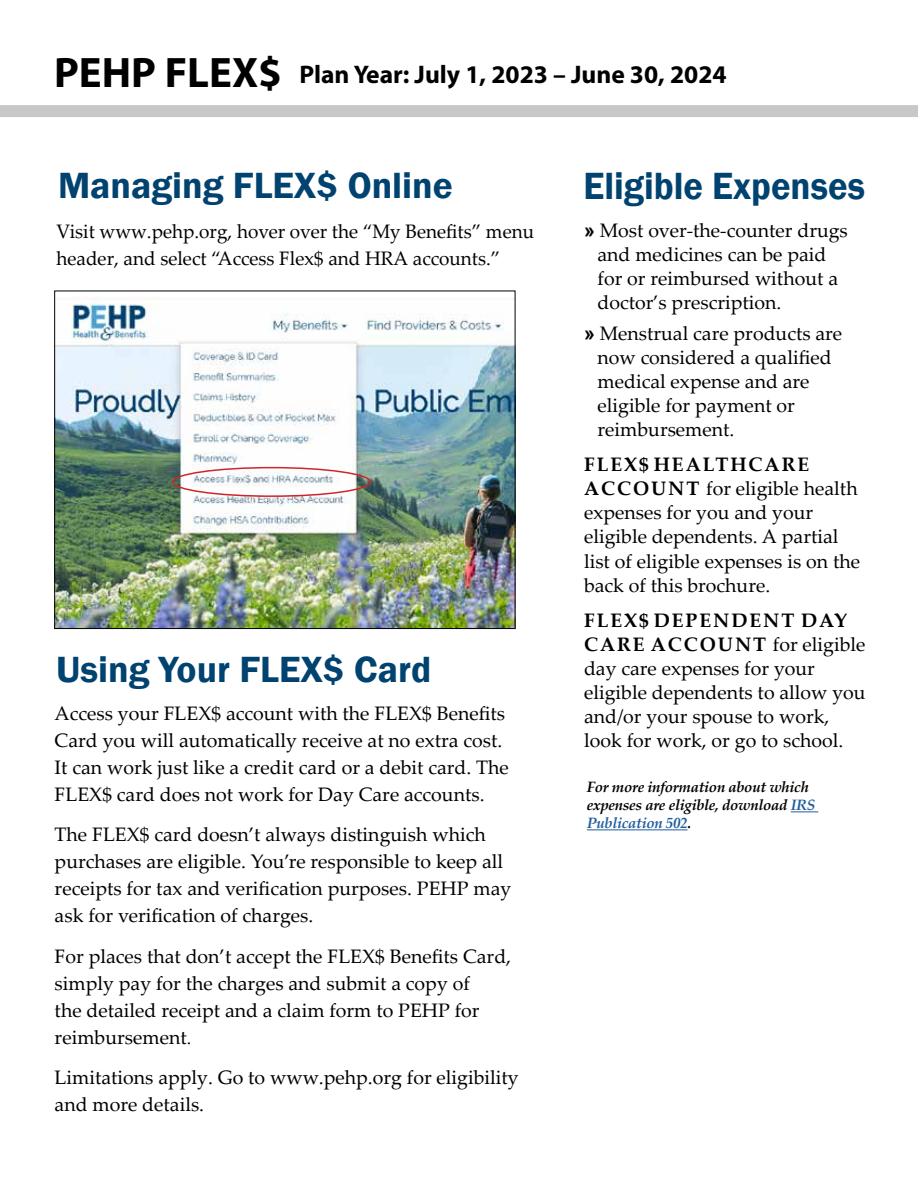
<style>
.page{position:relative;width:918px;height:1188px;background:#fff}
.page>*{position:absolute;margin:0;border:0;box-sizing:border-box;transform-origin:0 0}
.t1{font:600 39px "Franklin Gothic";color:#004270;scale:.94 1}
.t2{font:600 37.5px "Franklin Gothic";color:#004270}
.t3{font:700 25.5px "Myriad Pro";color:#000}
.t4{font:19.5px/24px "Palatino Linotype";color:#000}
.t5{font:italic 700 15px/18px "Palatino Linotype";letter-spacing:-.02em;color:#000}
.s1{font-size:42.75px}
.s2{font-size:18px}
.s3{font-family:"Arial";font-weight:700}
.s4{font-weight:700}
.s5{color:#215e9e}
</style>
<div class="page">
<img style="left:56px;top:296px;width:457px;height:331px">
<div style="left:54px;top:291px;width:461px;height:338px;border:1px solid #000"></div>
<div style="left:0;top:105px;width:918px;height:12px;background:#c7c8ca"></div>
<div style="left:172px;top:467px;width:199px;height:30px;border:2px solid #d2232a;border-radius:50%"></div>
<svg style="left:791px;top:811px;width:27px;height:1px"></svg>
<hr style="left:587px;top:829px;width:101px;height:1px;background:#215e9e">
<h3 class="t3" style="left:54px;top:58px;width:674px"><span class="s1">PEHP FLEX$</span> Plan Year: July 1, 2023 – June 30, 2024</h3>
<h2 class="t2" style="left:58px;top:163px;width:396px">Managing FLEX$ Online</h2>
<p class="t4" style="left:57px;top:217px;width:479px;line-height:27px">Visit www.pehp.org, hover over the “My Benefits” menu header, and select “Access Flex$ and HRA accounts.”</p>
<h2 class="t2" style="left:56px;top:647px;width:377px">Using Your FLEX$ Card</h2>
<p class="t4" style="left:55px;top:699px;width:456px;line-height:27px">Access your FLEX$ account with the FLEX$ Benefits Card you will automatically receive at no extra cost.<br>It can work just like a credit card or a debit card. The FLEX$ card does not work for Day Care accounts.</p>
<p class="t4" style="left:55px;top:820px;width:458px;line-height:27px">The FLEX$ card doesn’t always distinguish which purchases are eligible. You’re responsible to keep all receipts for tax and verification purposes. PEHP may ask for verification of charges.</p>
<p class="t4" style="left:55px;top:942px;width:458px;line-height:27px">For places that don’t accept the FLEX$ Benefits Card, simply pay for the charges and submit a copy of<br>the detailed receipt and a claim form to PEHP for reimbursement<span class="s2">.</span></p>
<p class="t4" style="left:55px;top:1063px;width:466px;line-height:27px">Limitations apply. Go to www.pehp.org for eligibility and more details.</p>
<h1 class="t1" style="left:584px;top:162px;width:301px">Eligible Expenses</h1>
<p class="t4" style="left:598px;top:218px;width:252px;text-indent:-13px"><span class="s3">»</span> Most over-the-counter drugs and medicines can be paid for or reimbursed without a doctor’s prescription.</p>
<p class="t4" style="left:598px;top:321px;width:246px;text-indent:-13px"><span class="s3">»</span> Menstrual care products are now considered a qualified medical expense and are eligible for payment or reimbursement.</p>
<p class="t4" style="left:584px;top:452px;width:278px"><span class="s4">FLEX$ HEALTHCARE<br>ACCOUNT</span> for eligible health expenses for you and your eligible dependents. A partial list of eligible expenses is on the back of this brochure.</p>
<p class="t4" style="left:584px;top:607px;width:283px"><span class="s4">FLEX$ DEPENDENT DAY<br>CARE ACCOUNT</span> for eligible day care expenses for your eligible dependents to allow you and/or your spouse to work, look for work, or go to school.</p>
<p class="t5" style="left:587px;top:777px;width:230px">For more information about which expenses are eligible, download <span class="s5">IRS<br>Publication 502</span>.</p>
</div>
